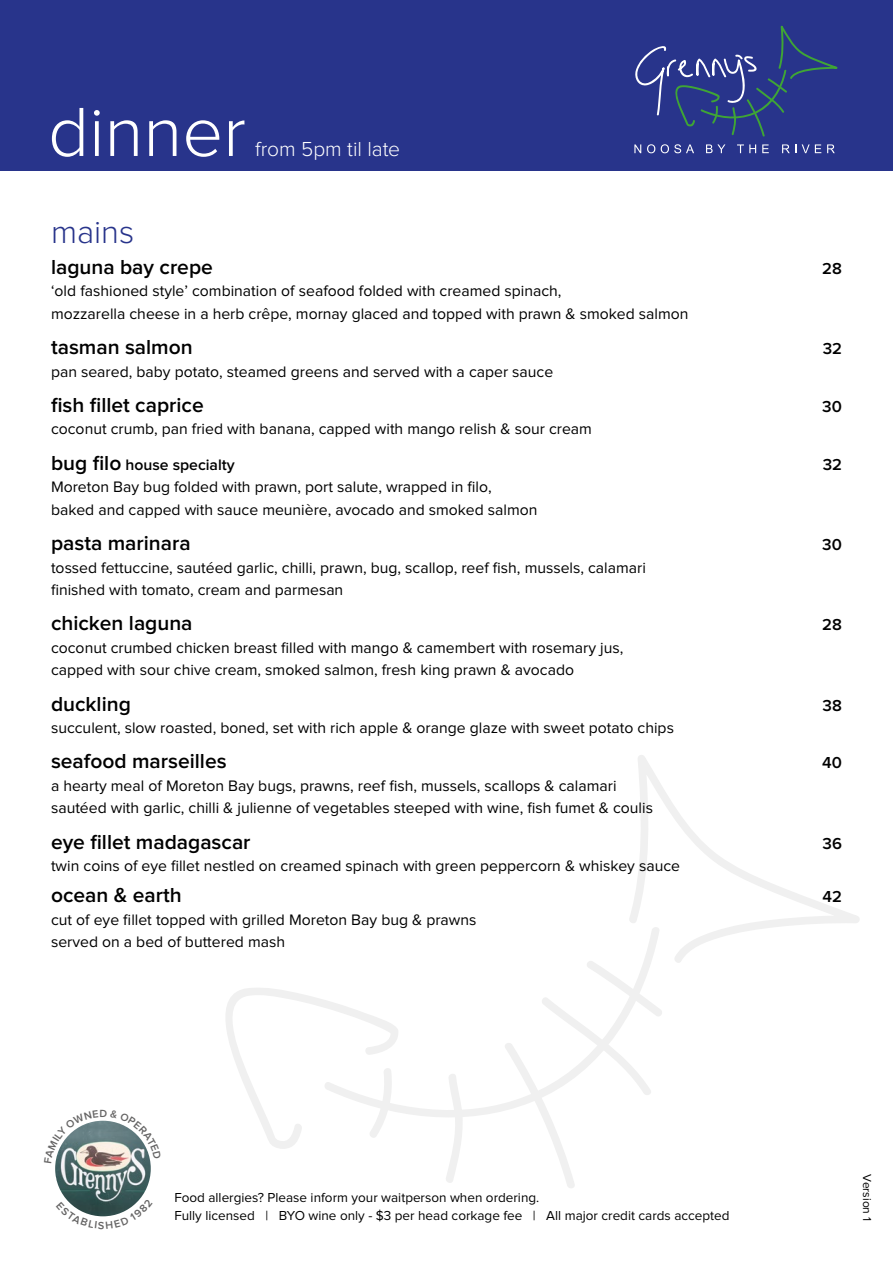
<style>
.page{position:relative;width:893px;height:1263px;background:#fff}
.page>*{position:absolute;margin:0;border:0;box-sizing:border-box;transform-origin:0 0}
.t1{font:300 72px "Proxima Nova";color:#fff}
.t2{font:300 33px "Proxima Nova";color:#28348b}
.t3{font:600 21px "Proxima Nova";color:#000}
.t4{font:300 21px "Proxima Nova";letter-spacing:-.005em;color:#fff}
.t5{font:600 16.5px "Proxima Nova";color:#000}
.t6{font:15.75px/22.5px "Proxima Nova";color:#000}
.t7{font:600 15.75px "Proxima Nova";color:#000}
.t8{font:13.5px/18px "Proxima Nova";color:#000}
.t9{font:12px "Proxima Nova";color:#000}
.s1{font-size:21px}
</style>
<div class="page">
<svg style="left:629px;top:755px;width:231px;height:208px"></svg>
<svg style="left:446px;top:1128px;width:16px;height:55px"></svg>
<svg style="left:399px;top:925px;width:261px;height:203px"></svg>
<svg style="left:503px;top:959px;width:162px;height:229px"></svg>
<svg style="left:226px;top:988px;width:173px;height:161px"></svg>
<div style="left:0;top:0;width:893px;height:170px;background:#28348b"></div>
<svg style="left:635px;top:25px;width:203px;height:112px"></svg>
<svg style="left:634px;top:144px;width:7px;height:9px"></svg>
<svg style="left:647px;top:144px;width:8px;height:9px"></svg>
<svg style="left:661px;top:144px;width:33px;height:9px"></svg>
<svg style="left:706px;top:144px;width:19px;height:9px"></svg>
<svg style="left:737px;top:144px;width:19px;height:9px"></svg>
<svg style="left:762px;top:144px;width:7px;height:9px"></svg>
<svg style="left:782px;top:144px;width:14px;height:9px"></svg>
<svg style="left:802px;top:144px;width:19px;height:9px"></svg>
<svg style="left:827px;top:144px;width:8px;height:9px"></svg>
<img style="left:55px;top:1121px;width:96px;height:95px;border-radius:48px">
<svg style="left:66px;top:1199px;width:74px;height:18px"></svg>
<svg style="left:55px;top:1120px;width:96px;height:43px"></svg>
<h1 class="t1" style="left:48px;top:99px;width:199px">dinner</h1>
<h3 class="t4" style="left:255px;top:139px;width:146px">from 5pm til late</h3>
<h2 class="t2" style="left:51px;top:217px;width:85px">mains</h2>
<h3 class="t3" style="left:51px;top:257px;width:163px">laguna bay crepe</h3>
<p class="t5" style="left:822px;top:261px;width:21px">28</p>
<p class="t6" style="left:51px;top:281px;width:639px">‘old fashioned style’ combination of seafood folded with creamed spinach,<br>mozzarella cheese in a herb crêpe, mornay glaced and topped with prawn &amp; smoked salmon</p>
<h3 class="t3" style="left:51px;top:338px;width:143px">tasman salmon</h3>
<p class="t5" style="left:823px;top:341px;width:21px">32</p>
<p class="t6" style="left:51px;top:361px;width:504px">pan seared, baby potato, steamed greens and served with a caper sauce</p>
<h3 class="t3" style="left:51px;top:395px;width:154px">fish fillet caprice</h3>
<p class="t5" style="left:822px;top:399px;width:21px">30</p>
<p class="t6" style="left:51px;top:419px;width:542px">coconut crumb, pan fried with banana, capped with mango relish &amp; sour cream</p>
<p class="t7" style="left:51px;top:457px;width:185px"><span class="s1">bug filo</span> house specialty</p>
<p class="t5" style="left:823px;top:457px;width:21px">32</p>
<p class="t6" style="left:51px;top:476px;width:488px">Moreton Bay bug folded with prawn, port salute, wrapped in filo, baked and capped with sauce meunière, avocado and smoked salmon</p>
<h3 class="t3" style="left:51px;top:533px;width:141px">pasta marinara</h3>
<p class="t5" style="left:822px;top:537px;width:21px">30</p>
<p class="t6" style="left:51px;top:557px;width:596px">tossed fettuccine, sautéed garlic, chilli, prawn, bug, scallop, reef fish, mussels, calamari finished with tomato, cream and parmesan</p>
<h3 class="t3" style="left:51px;top:614px;width:143px">chicken laguna</h3>
<p class="t5" style="left:822px;top:617px;width:21px">28</p>
<p class="t6" style="left:51px;top:637px;width:574px">coconut crumbed chicken breast filled with mango &amp; camembert with rosemary jus, capped with sour chive cream, smoked salmon, fresh king prawn &amp; avocado</p>
<h3 class="t3" style="left:51px;top:694px;width:81px">duckling</h3>
<p class="t5" style="left:823px;top:697px;width:21px">38</p>
<p class="t6" style="left:51px;top:717px;width:624px">succulent, slow roasted, boned, set with rich apple &amp; orange glaze with sweet potato chips</p>
<h3 class="t3" style="left:51px;top:752px;width:177px">seafood marseilles</h3>
<p class="t5" style="left:822px;top:755px;width:21px">40</p>
<p class="t6" style="left:51px;top:775px;width:603px">a hearty meal of Moreton Bay bugs, prawns, reef fish, mussels, scallops &amp; calamari sautéed with garlic, chilli &amp; julienne of vegetables steeped with wine, fish fumet &amp; coulis</p>
<h3 class="t3" style="left:51px;top:832px;width:201px">eye fillet madagascar</h3>
<p class="t5" style="left:823px;top:835px;width:21px">36</p>
<p class="t6" style="left:51px;top:855px;width:631px">twin coins of eye fillet nestled on creamed spinach with green peppercorn &amp; whiskey sauce</p>
<h3 class="t3" style="left:51px;top:885px;width:132px">ocean &amp; earth</h3>
<p class="t5" style="left:823px;top:889px;width:21px">42</p>
<p class="t6" style="left:51px;top:909px;width:427px">cut of eye fillet topped with grilled Moreton Bay bug &amp; prawns served on a bed of buttered mash</p>
<p class="t8" style="left:174px;top:1189px;width:557px">Food allergies? Please inform your waitperson when ordering.<br>Fully licensed | BYO wine only - $3 per head corkage fee | All major credit cards accepted</p>
<p class="t9" style="left:872px;top:1174px;width:48px;rotate:90deg">Version 1</p>
</div>
